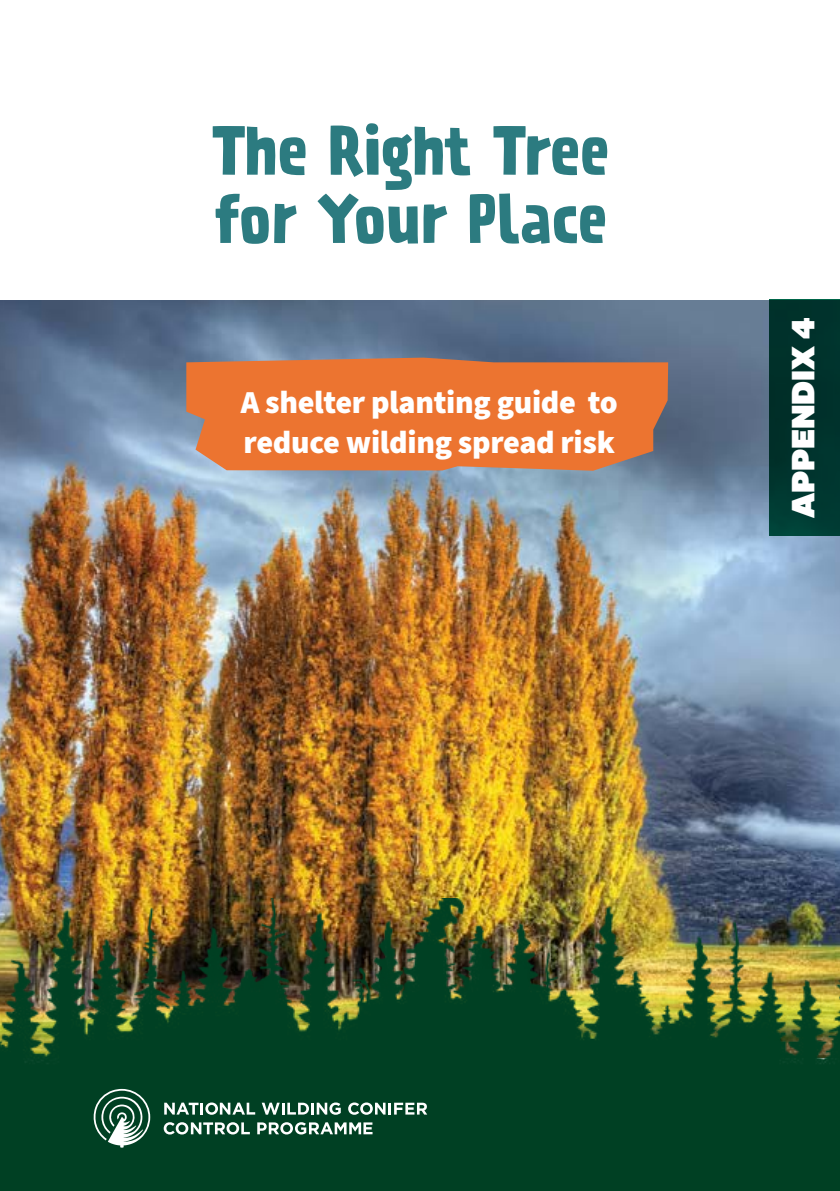
<style>
.page{position:relative;width:840px;height:1191px;background:#fff}
.page>*{position:absolute;margin:0;border:0;box-sizing:border-box;transform-origin:0 0}
.t1{font:700 61.6px/68.2px "Prater Sans Pro";letter-spacing:-.02em;color:#2c7b80}
.t2{font:900 33.6px "National 2";color:#fff}
.t3{font:900 32px/40px "Source Sans Pro";letter-spacing:-.01em;color:#fff}
</style>
<div class="page">
<img style="left:0;top:300px;width:839px;height:599px">
<img style="left:0;top:899px;width:839px;height:292px">
<svg style="left:186px;top:357px;width:481px;height:114px;fill:#ec7430"></svg>
<svg style="left:164px;top:1102px;width:91px;height:12px"></svg>
<svg style="left:261px;top:1102px;width:79px;height:12px"></svg>
<svg style="left:348px;top:1102px;width:79px;height:12px"></svg>
<svg style="left:164px;top:1122px;width:86px;height:12px"></svg>
<svg style="left:257px;top:1122px;width:115px;height:12px"></svg>
<svg style="left:91px;top:1089px;width:59px;height:58px"></svg>
<div style="left:768px;top:300px;width:71px;height:236px;background:#00322c"></div>
<h1 class="t1" style="left:211px;top:115px;width:399px">The Right Tree for Your Place</h1>
<p class="t3" style="left:241px;top:382px;width:378px">A shelter planting guide to reduce wilding spread risk</p>
<p class="t2" style="left:781px;top:518px;width:202px;rotate:-90deg">APPENDIX 4</p>
</div>
